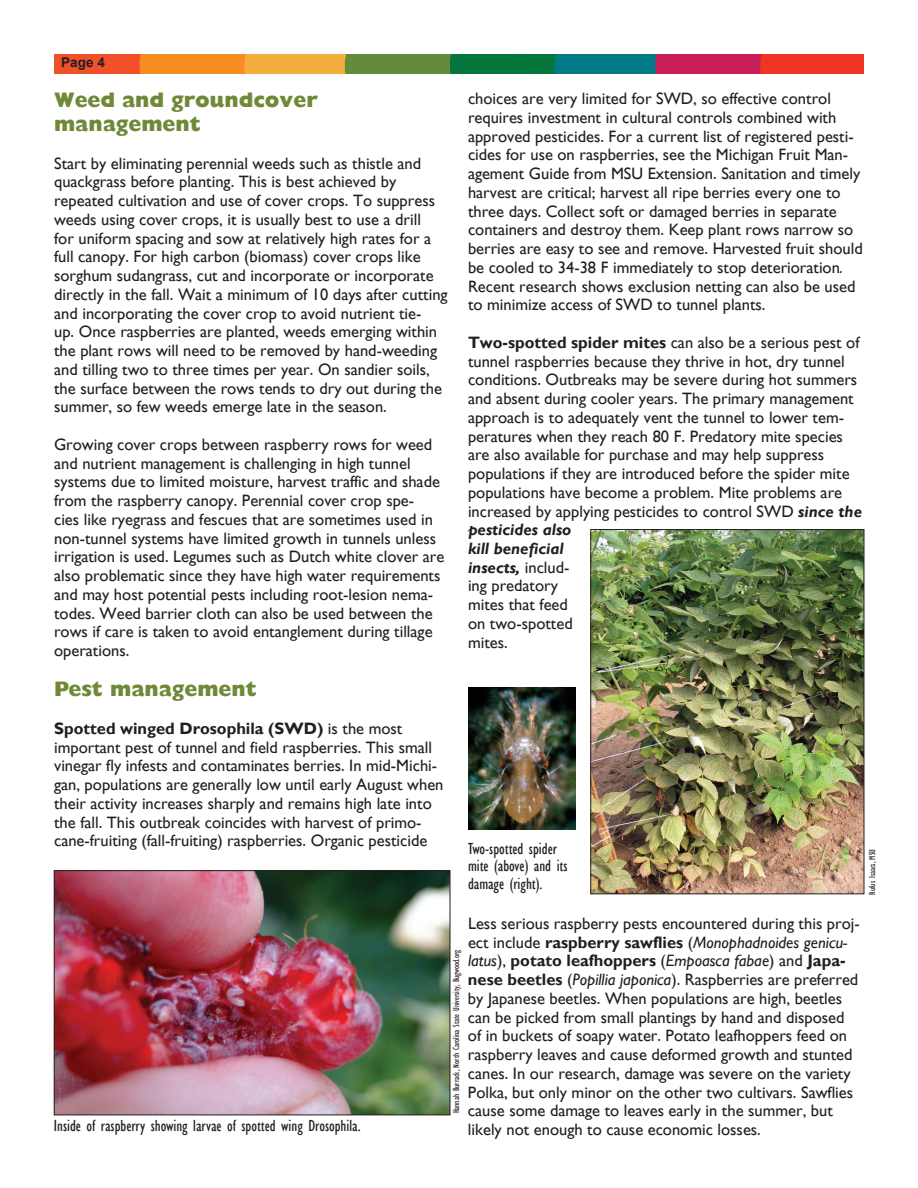
<style>
.page{position:relative;width:918px;height:1188px;background:#fff}
.page>*{position:absolute;margin:0;border:0;box-sizing:border-box;transform-origin:0 0}
.t1{font:800 21px/24px "Gill Sans";color:#708938}
.t2{font:16.5px/18.8px "Gill Sans";color:#231f20}
.t3{font:condensed 16.5px/17.2px "Gill Sans";color:#231f20}
.t4{font:700 13.5px "Arial";color:#231f20}
.t5{font:condensed 9px "Gill Sans";color:#231f20}
.s1{font-weight:700}
.s2{font-family:"Cambria";font-style:italic}
.s3{font-weight:700;font-style:italic}
.s4{font-style:italic}
</style>
<div class="page">
<img style="left:54px;top:54px;width:810px;height:20px">
<img style="left:56px;top:872px;width:392px;height:241px">
<div style="left:54px;top:870px;width:396px;height:245px;border:1px solid #231f20"></div>
<img style="left:468px;top:687px;width:108px;height:142px">
<img style="left:593px;top:531px;width:269px;height:361px">
<div style="left:591px;top:529px;width:273px;height:365px;border:1px solid #231f20"></div>
<p class="t4" style="left:61px;top:53px;width:45px">Page 4</p>
<p class="t1" style="left:54px;top:89px;width:265px">Weed and groundcover management</p>
<p class="t2" style="left:54px;top:154px;width:395px">Start by eliminating perennial weeds such as thistle and quackgrass before planting. This is best achieved by repeated cultivation and use of cover crops. To suppress weeds using cover crops, it is usually best to use a drill<br>for uniform spacing and sow at relatively high rates for a full canopy. For high carbon (biomass) cover crops like sorghum sudangrass, cut and incorporate or incorporate directly in the fall. Wait a minimum of 10 days after cutting and incorporating the cover crop to avoid nutrient tie-<br>up. Once raspberries are planted, weeds emerging within the plant rows will need to be removed by hand-weeding and tilling two to three times per year. On sandier soils, the surface between the rows tends to dry out during the summer, so few weeds emerge late in the season.</p>
<p class="t2" style="left:54px;top:435px;width:392px">Growing cover crops between raspberry rows for weed and nutrient management is challenging in high tunnel systems due to limited moisture, harvest traffic and shade from the raspberry canopy. Perennial cover crop spe-<br>cies like ryegrass and fescues that are sometimes used in non-tunnel systems have limited growth in tunnels unless irrigation is used. Legumes such as Dutch white clover are also problematic since they have high water requirements and may host potential pests including root-lesion nema&shy;todes. Weed barrier cloth can also be used between the rows if care is taken to avoid entanglement during tillage operations.</p>
<p class="t1" style="left:54px;top:678px;width:204px">Pest management</p>
<p class="t2" style="left:54px;top:719px;width:391px"><span class="s1">Spotted winged Drosophila (SWD)</span> is the most important pest of tunnel and field raspberries. This small vinegar fly infests and contaminates berries. In mid-Michi&shy;gan, populations are generally low until early August when their activity increases sharply and remains high late into the fall. This outbreak coincides with harvest of primo&shy;cane-fruiting (fall-fruiting) raspberries. Organic pesticide</p>
<p class="t2" style="left:468px;top:89px;width:396px">choices are very limited for SWD, so effective control requires investment in cultural controls combined with approved pesticides. For a current list of registered pesti&shy;cides for use on raspberries, see the Michigan Fruit Man&shy;agement Guide from MSU Extension. Sanitation and timely harvest are critical; harvest all ripe berries every one to three days. Collect soft or damaged berries in separate containers and destroy them. Keep plant rows narrow so berries are easy to see and remove. Harvested fruit should be cooled to 34-38 F immediately to stop deterioration<span class="s2">.<br></span>Recent research shows exclusion netting can also be used to minimize access of SWD to tunnel plants.</p>
<p class="t2" style="left:468px;top:333px;width:396px"><span class="s1">Two-spotted spider mites</span> can also be a serious pest of tunnel raspberries because they thrive in hot, dry tunnel conditions. Outbreaks may be severe during hot summers and absent during cooler years. The primary management approach is to adequately vent the tunnel to lower tem&shy;peratures when they reach 80 F. Predatory mite species are also available for purchase and may help suppress populations if they are introduced before the spider mite populations have become a problem. Mite problems are increased by applying pesticides to control SWD <span class="s3">since the pesticides also<br>kill beneficial<br>insects,</span> includ-<br>ing predatory<br>mites that feed<br>on two-spotted<br>mites.</p>
<p class="t3" style="left:468px;top:840px;width:101px">Two-spotted spider mite (above) and its damage (right).</p>
<p class="t5" style="left:867px;top:895px;width:47px;rotate:-90deg">Rufus Isaacs, MSU</p>
<p class="t2" style="left:468px;top:914px;width:393px">Less serious raspberry pests encountered during this proj&shy;ect include <span class="s1">raspberry sawflies</span> (<span class="s4">Monophadnoides genicu&shy;latus</span>), <span class="s1">potato leafhoppers</span> (<span class="s4">Empoasca fabae</span>) and <span class="s1">Japa&shy;nese beetles</span> (<span class="s4">Popillia japonica</span>). Raspberries are preferred by Japanese beetles. When populations are high, beetles can be picked from small plantings by hand and disposed of in buckets of soapy water. Potato leafhoppers feed on raspberry leaves and cause deformed growth and stunted canes. In our research, damage was severe on the variety Polka, but only minor on the other two cultivars. Sawflies cause some damage to leaves early in the summer, but likely not enough to cause economic losses.</p>
<p class="t5" style="left:451px;top:1113px;width:165px;rotate:-90deg">Hannah Burrack, North Carolina State University, Bugwood.org</p>
<p class="t3" style="left:54px;top:1117px;width:308px">Inside of raspberry showing larvae of spotted wing Drosophila.</p>
</div>
